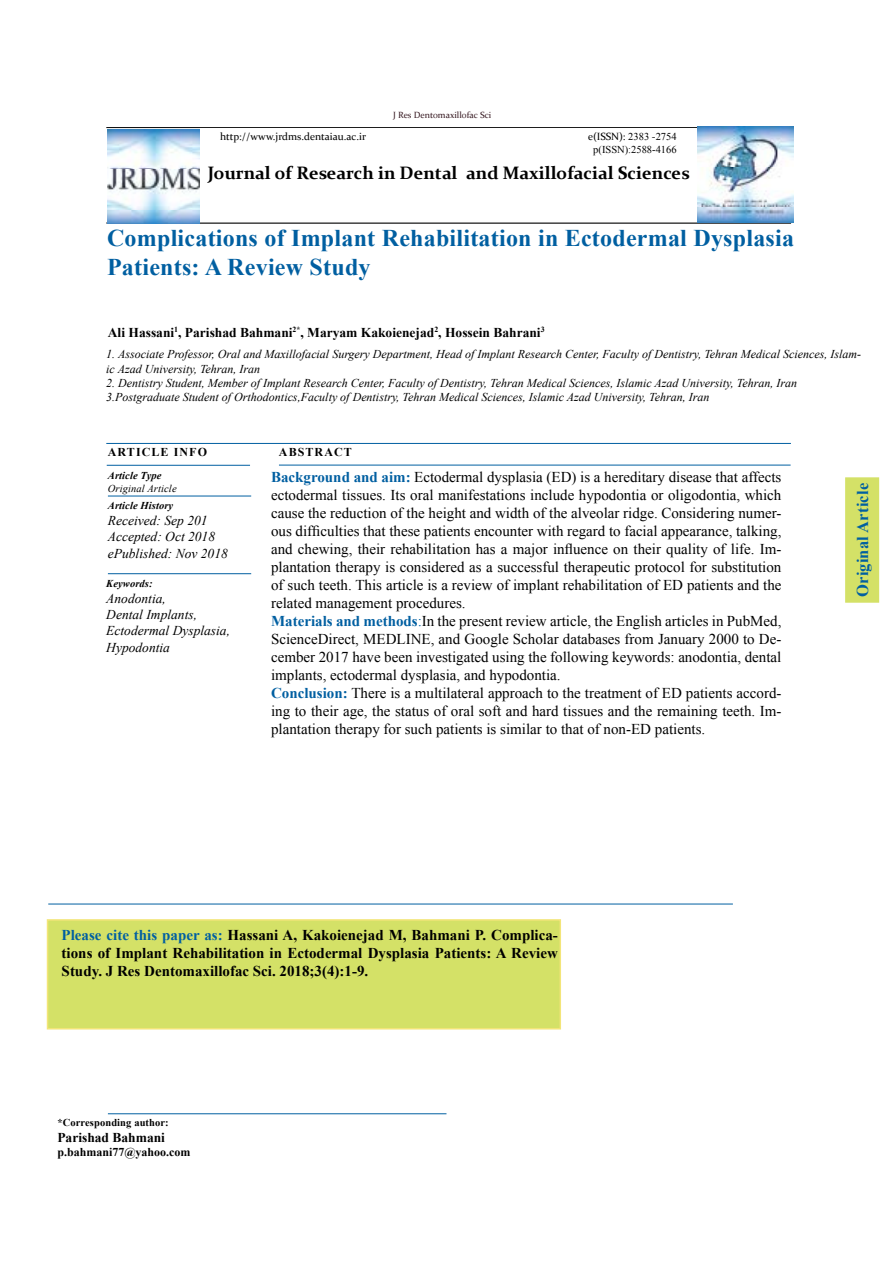
<style>
.page{position:relative;width:893px;height:1263px;background:#fff}
.page>*{position:absolute;margin:0;border:0;box-sizing:border-box;transform-origin:0 0}
.t1{font:700 24px/28.8px "Times New Roman";letter-spacing:.01em;color:#005fa1}
.t2{font:700 18px "Constantia";color:#000}
.t3{font:700 16.5px "Times New Roman";letter-spacing:.01em;color:#005fa1}
.t4{font:15px/18px "Times New Roman";color:#000}
.t5{font:700 15px/18px "Times New Roman";color:#000;text-align:justify}
.t6{font:italic 13.5px/16.2px "Times New Roman";color:#000}
.t7{font:700 13.5px "Times New Roman";color:#000}
.t8{font:italic 12px/14.4px "Times New Roman";color:#000}
.t9{font:700 12px "Times New Roman";color:#000}
.t10{font:700 12px "Times New Roman";letter-spacing:.09em;color:#000}
.t11{font:10.5px "Constantia";color:#000}
.t12{font:italic 700 10.5px "Times New Roman";letter-spacing:.01em;color:#000}
.t13{font:700 10.5px "Times New Roman";letter-spacing:.01em;color:#000}
.t14{font:10.5px "Times New Roman";color:#000}
.t15{font:italic 10.5px "Times New Roman";letter-spacing:.01em;color:#000}
.t16{font:9px "Constantia";color:#381b23}
.s1{font-family:"Times New Roman"}
.s2{font-weight:700;color:#005fa1}
.s3{color:#005fa1}
</style>
<div class="page">
<hr style="left:106px;top:127px;width:685px;height:1px;background:#000">
<hr style="left:106px;top:222px;width:685px;height:2px;background:#000">
<hr style="left:106px;top:443px;width:685px;height:1px;background:#005fa1">
<hr style="left:279px;top:465px;width:512px;height:1px;background:#005fa1">
<hr style="left:107px;top:465px;width:143px;height:1px;background:#005fa1">
<hr style="left:108px;top:496px;width:143px;height:1px;background:#005fa1">
<hr style="left:108px;top:573px;width:143px;height:1px;background:#005fa1">
<hr style="left:48px;top:904px;width:685px;height:1px;background:#005fa1">
<div style="left:845px;top:477px;width:34px;height:126px;background:#d4e167;border:2px solid #d4e167"></div>
<hr style="left:108px;top:1113px;width:338px;height:1px;background:#005fa1">
<img style="left:108px;top:130px;width:92px;height:94px">
<img style="left:697px;top:127px;width:96px;height:95px">
<div style="left:47px;top:919px;width:514px;height:110px;background:#d4e167;border:2px solid #f3e579"></div>
<p class="t16" style="left:393px;top:109px;width:100px">J Res Dentomaxillofac Sci</p>
<p class="t11" style="left:220px;top:130px;width:148px">http://www.jrdms.dentaiau.ac.ir</p>
<p class="t11" style="left:588px;top:130px;width:90px">e(ISSN): <span class="s1">2383</span> -<span class="s1">2754</span></p>
<p class="t14" style="left:593px;top:142px;width:85px">p(ISSN):2588-4166</p>
<p class="t2" style="left:208px;top:161px;width:483px">Journal of Research in Dental and Maxillofacial Sciences</p>
<h1 class="t1" style="left:107px;top:223px;width:688px">Complications of Implant Rehabilitation in Ectodermal Dysplasia<br>Patients: A Review Study</h1>
<p class="t7" style="left:108px;top:323px;width:438px">Ali Hassani<sup>1</sup>, Parishad Bahmani<sup>2*</sup>, Maryam Kakoienejad<sup>2</sup>, Hossein Bahrani<sup>3</sup></p>
<p class="t8" style="left:106px;top:347px;width:756px">1. Associate Professor, Oral and Maxillofacial Surgery Department, Head of Implant Research Center, Faculty of Dentistry, Tehran Medical Sciences, Islam&shy;ic Azad University, Tehran, Iran</p>
<p class="t8" style="left:106px;top:375px;width:692px">2. Dentistry Student, Member of Implant Research Center, Faculty of Dentistry, Tehran Medical Sciences, Islamic Azad University, Tehran, Iran<br>3.Postgraduate Student of Orthodontics,Faculty of Dentistry, Tehran Medical Sciences, Islamic Azad University, Tehran, Iran</p>
<p class="t10" style="left:108px;top:444px;width:101px">ARTICLE INFO</p>
<p class="t10" style="left:279px;top:444px;width:74px">ABSTRACT</p>
<p class="t12" style="left:108px;top:468px;width:55px">Article Type</p>
<p class="t15" style="left:108px;top:481px;width:70px">Original Article</p>
<p class="t12" style="left:108px;top:498px;width:67px">Article History</p>
<p class="t6" style="left:108px;top:512px;width:121px">Received: Sep 201<br>Accepted: Oct 2018 ePublished: Nov 2018</p>
<p class="t12" style="left:106px;top:576px;width:48px">Keywords:</p>
<p class="t6" style="left:106px;top:590px;width:125px">Anodontia,<br>Dental Implants,<br>Ectodermal Dysplasia,<br>Hypodontia</p>
<p class="t4" style="left:271px;top:468px;width:512px"><span class="s2">Background and aim:</span> Ectodermal dysplasia (ED) is a hereditary disease that affects ectodermal tissues. Its oral manifestations include hypodontia or oligodontia, which cause the reduction of the height and width of the alveolar ridge. Considering numer&shy;ous difficulties that these patients encounter with regard to facial appearance, talking, and chewing, their rehabilitation has a major influence on their quality of life. Im&shy;plantation therapy is considered as a successful therapeutic protocol for substitution of such teeth. This article is a review of implant rehabilitation of ED patients and the related management procedures.<br><span class="s2">Materials and methods</span><span class="s3">:</span>In the present review article, the English articles in PubMed, ScienceDirect, MEDLINE, and Google Scholar databases from January 2000 to De&shy;cember 2017 have been investigated using the following keywords: anodontia, dental implants, ectodermal dysplasia, and hypodontia.<br><span class="s2">Conclusion:</span> There is a multilateral approach to the treatment of ED patients accord&shy;ing to their age, the status of oral soft and hard tissues and the remaining teeth. Im&shy;plantation therapy for such patients is similar to that of non-ED patients.</p>
<p class="t3" style="left:851px;top:597px;width:115px;rotate:-90deg">Original Article</p>
<p class="t5" style="left:62px;top:926px;width:498px"><span class="s3">Please cite this paper as:</span> Hassani A, Kakoienejad M, Bahmani P. Complica&shy;tions of Implant Rehabilitation in Ectodermal Dysplasia Patients: A Review Study. J Res Dentomaxillofac Sci. 2018;3(4):1-9.</p>
<p class="t13" style="left:57px;top:1115px;width:113px">*Corresponding author:</p>
<p class="t7" style="left:57px;top:1128px;width:109px">Parishad Bahmani</p>
<p class="t9" style="left:57px;top:1144px;width:135px">p.bahmani77@yahoo.com</p>
</div>
